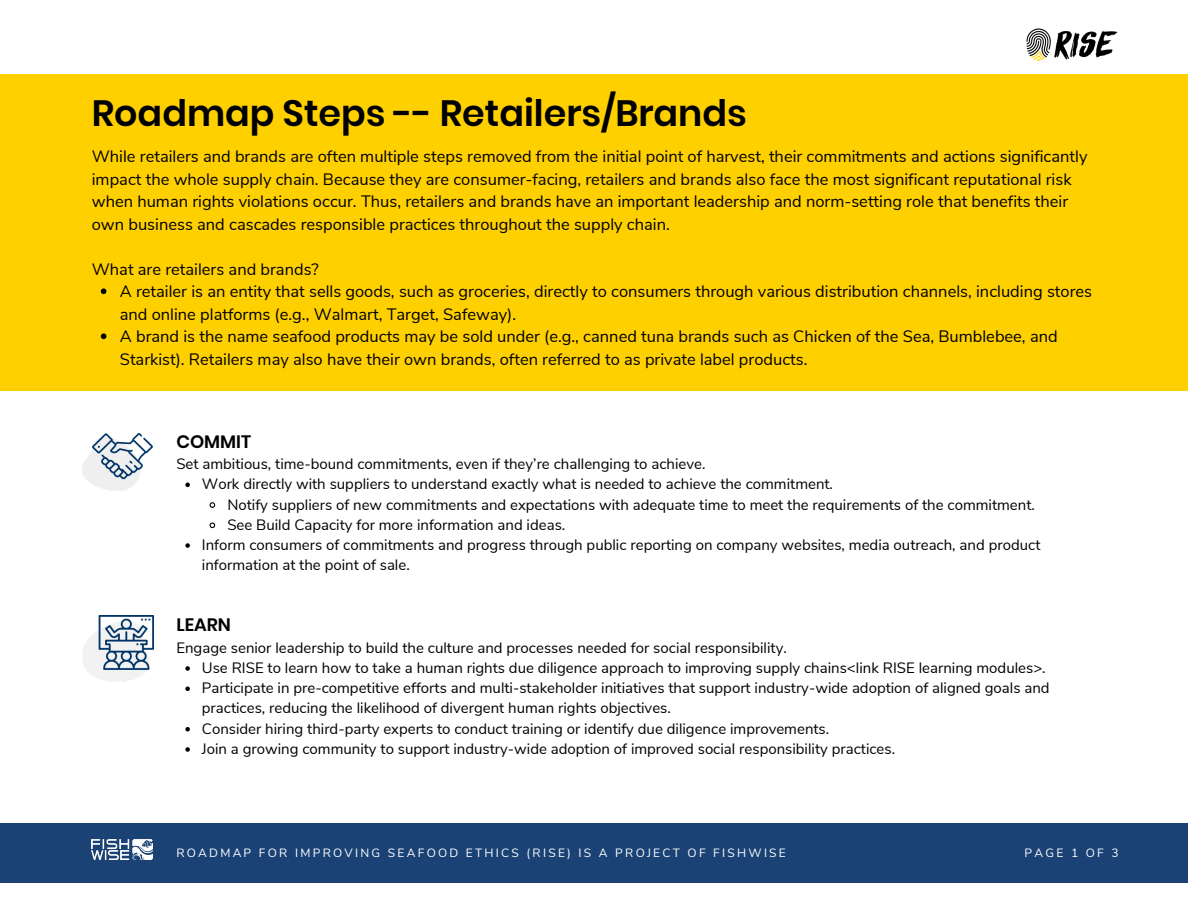
<style>
.page{position:relative;width:1188px;height:918px;background:#fff}
.page>*{position:absolute;margin:0;border:0;box-sizing:border-box;transform-origin:0 0}
.t1{font:600 36.45px "Poppins";color:#000}
.t2{font:600 18px "Poppins";color:#000}
.t3{font:16.5px/22.5px "Nunito Sans";color:#000}
.t4{font:15px/20.2px "Nunito Sans";color:#000}
.t5{font:12px "Nunito Sans";letter-spacing:.185em;color:#fff}
</style>
<div class="page">
<div style="left:0;top:74px;width:1188px;height:316px;background:#ffd000"></div>
<div style="left:0;top:823px;width:1188px;height:59px;background:#1a4275"></div>
<img style="left:92px;top:839px;width:61px;height:20px">
<img style="left:1026px;top:28px;width:92px;height:34px">
<svg style="left:101px;top:288px;width:5px;height:6px"></svg>
<svg style="left:101px;top:333px;width:5px;height:6px"></svg>
<img style="left:82px;top:433px;width:71px;height:58px">
<svg style="left:185px;top:483px;width:5px;height:4px"></svg>
<svg style="left:209px;top:502px;width:7px;height:6px"></svg>
<svg style="left:209px;top:522px;width:7px;height:7px"></svg>
<svg style="left:185px;top:543px;width:5px;height:5px"></svg>
<img style="left:82px;top:615px;width:71px;height:67px">
<svg style="left:185px;top:666px;width:5px;height:5px"></svg>
<svg style="left:185px;top:686px;width:5px;height:5px"></svg>
<svg style="left:185px;top:727px;width:5px;height:4px"></svg>
<svg style="left:185px;top:747px;width:5px;height:5px"></svg>
<p class="t1" style="left:92px;top:87px;width:657px">Roadmap Steps -- Retailers/Brands</p>
<p class="t3" style="left:92px;top:146px;width:997px">While retailers and brands are often multiple steps removed from the initial point of harvest, their commitments and actions significantly impact the whole supply chain. Because they are consumer-facing, retailers and brands also face the most significant reputational risk when human rights violations occur. Thus, retailers and brands have an important leadership and norm-setting role that benefits their own business and cascades responsible practices throughout the supply chain.</p>
<p class="t3" style="left:92px;top:258px;width:229px">What are retailers and brands?</p>
<p class="t3" style="left:120px;top:281px;width:974px">A retailer is an entity that sells goods, such as groceries, directly to consumers through various distribution channels, including stores and online platforms (e.g., Walmart, Target, Safeway).</p>
<p class="t3" style="left:120px;top:326px;width:939px">A brand is the name seafood products may be sold under (e.g., canned tuna brands such as Chicken of the Sea, Bumblebee, and<br>Starkist). Retailers may also have their own brands, often referred to as private label products.</p>
<p class="t2" style="left:176px;top:429px;width:76px">COMMIT</p>
<p class="t4" style="left:176px;top:454px;width:531px">Set ambitious, time-bound commitments, even if they’re challenging to achieve.</p>
<p class="t4" style="left:202px;top:474px;width:633px">Work directly with suppliers to understand exactly what is needed to achieve the commitment.</p>
<p class="t4" style="left:227px;top:494px;width:809px">Notify suppliers of new commitments and expectations with adequate time to meet the requirements of the commitment.</p>
<p class="t4" style="left:227px;top:515px;width:339px">See Build Capacity for more information and ideas.</p>
<p class="t4" style="left:202px;top:535px;width:840px">Inform consumers of commitments and progress through public reporting on company websites, media outreach, and product information at the point of sale.</p>
<p class="t2" style="left:176px;top:612px;width:56px">LEARN</p>
<p class="t4" style="left:176px;top:638px;width:612px">Engage senior leadership to build the culture and processes needed for social responsibility.</p>
<p class="t4" style="left:202px;top:658px;width:845px">Use RISE to learn how to take a human rights due diligence approach to improving supply chains&lt;link RISE learning modules&gt;.</p>
<p class="t4" style="left:202px;top:678px;width:849px">Participate in pre-competitive efforts and multi-stakeholder initiatives that support industry-wide adoption of aligned goals and practices, reducing the likelihood of divergent human rights objectives.</p>
<p class="t4" style="left:202px;top:719px;width:629px">Consider hiring third-party experts to conduct training or identify due diligence improvements.</p>
<p class="t4" style="left:202px;top:739px;width:695px">Join a growing community to support industry-wide adoption of improved social responsibility practices.</p>
<p class="t5" style="left:176px;top:845px;width:611px">ROADMAP FOR IMPROVING SEAFOOD ETHICS (RISE) IS A PROJECT OF FISHWISE</p>
<p class="t5" style="left:1025px;top:845px;width:96px">PAGE 1 OF 3</p>
</div>
